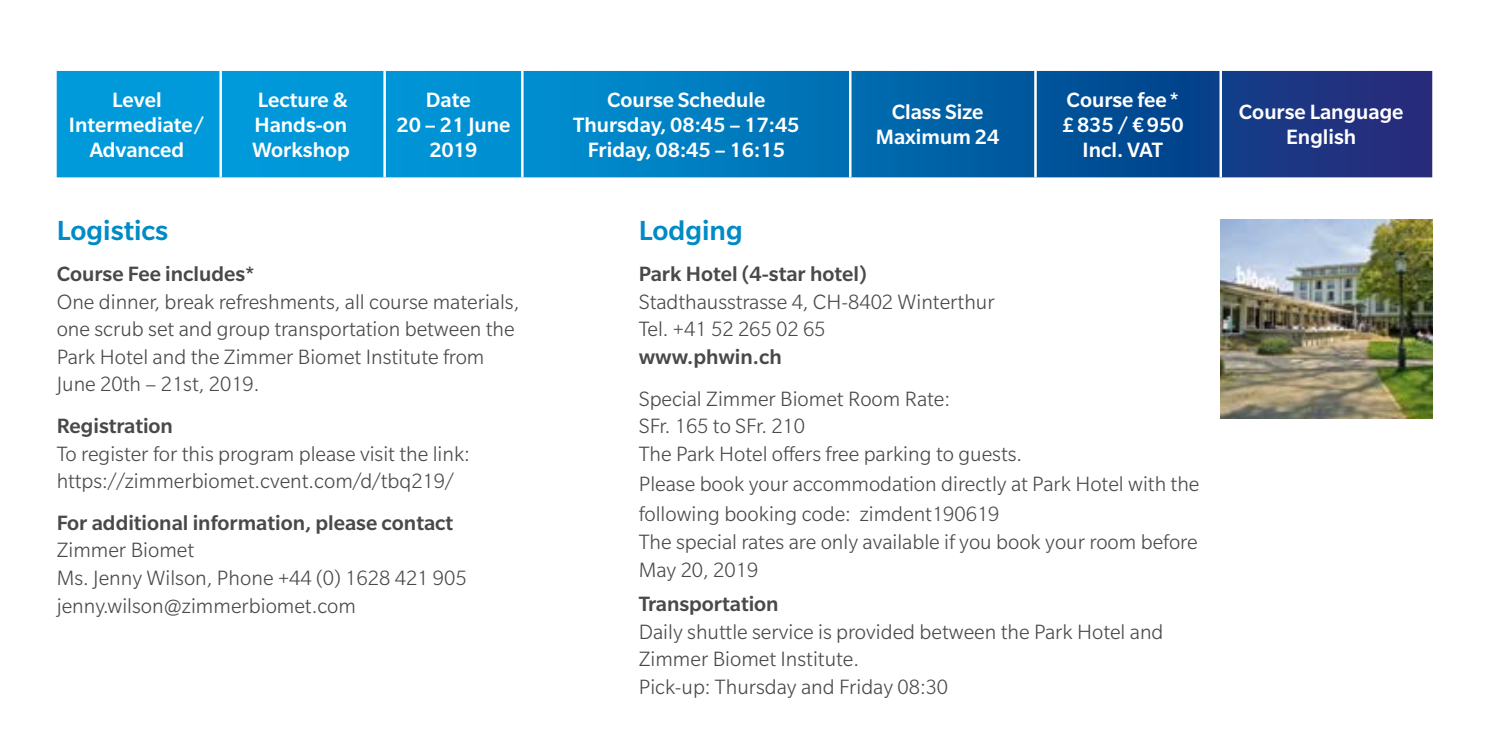
<style>
.page{position:relative;width:1489px;height:745px;background:#fff}
.page>*{position:absolute;margin:0;border:0;box-sizing:border-box;transform-origin:0 0}
.t1{font:500 30px "Slate Pro";color:#008ac6}
.t2{font:300 22.5px/27.5px "Slate Pro";color:#494948}
.t3{font:500 22.5px/25px "Slate Pro";color:#fff;text-align:center}
.t4{font:500 22.5px "Slate Pro";color:#494948}
</style>
<div class="page">
<img style="left:1220px;top:220px;width:211px;height:198px">
<svg style="left:57px;top:71px;width:1374px;height:106px;background:#0570b5"></svg>
<hr style="left:219px;top:71px;width:3px;height:106px;background:#fff">
<hr style="left:383px;top:71px;width:3px;height:106px;background:#fff">
<hr style="left:521px;top:71px;width:2px;height:106px;background:#fff">
<hr style="left:849px;top:71px;width:2px;height:106px;background:#fff">
<hr style="left:1034px;top:71px;width:2px;height:106px;background:#fff">
<hr style="left:1219px;top:71px;width:2px;height:106px;background:#fff">
<p class="t3" style="left:69px;top:86px;width:138px">Level<br>Intermediate/<br>Advanced</p>
<p class="t3" style="left:252px;top:86px;width:99px;text-align:justify">Lecture &amp; Hands-on Workshop</p>
<p class="t3" style="left:396px;top:86px;width:115px">Date<br>20 – 21 June<br>2019</p>
<p class="t3" style="left:573px;top:86px;width:228px">Course Schedule<br>Thursday, 08:45 – 17:45<br>Friday, 08:45 – 16:15</p>
<p class="t3" style="left:875px;top:99px;width:125px">Class Size<br>Maximum 24</p>
<p class="t3" style="left:1061px;top:86px;width:123px">Course fee * £835/€950<br>Incl. VAT</p>
<h1 class="t1" style="left:57px;top:214px;width:113px">Logistics</h1>
<p class="t4" style="left:57px;top:262px;width:199px">Course Fee includes*</p>
<p class="t2" style="left:57px;top:288px;width:464px">One dinner, break refreshments, all course materials, one scrub set and group transportation between the Park Hotel and the Zimmer Biomet Institute from June 20th – 21st, 2019.</p>
<p class="t4" style="left:57px;top:413px;width:118px">Registration</p>
<p class="t2" style="left:57px;top:439px;width:414px">To register for this program please visit the link: https://zimmerbiomet.cvent.com/d/tbq219/</p>
<p class="t4" style="left:57px;top:510px;width:398px">For additional information, please contact</p>
<p class="t2" style="left:57px;top:536px;width:411px">Zimmer Biomet<br>Ms. Jenny Wilson, Phone +44 (0) 1628 421 905 jenny.wilson@zimmerbiomet.com</p>
<h1 class="t1" style="left:638px;top:214px;width:106px">Lodging</h1>
<p class="t4" style="left:638px;top:262px;width:229px">Park Hotel (4-star hotel)</p>
<p class="t2" style="left:638px;top:288px;width:357px">Stadthausstrasse 4, CH-8402 Winterthur<br>Tel. +41 52 265 02 65</p>
<p class="t4" style="left:638px;top:344px;width:144px">www.phwin.ch</p>
<p class="t2" style="left:638px;top:383px;width:562px;line-height:29px">Special Zimmer Biomet Room Rate:<br>SFr. 165 to SFr. 210<br>The Park Hotel offers free parking to guests.<br>Please book your accommodation directly at Park Hotel with the following booking code: zimdent190619</p>
<p class="t2" style="left:638px;top:527px;width:560px">The special rates are only available if you book your room before<br>May 20, 2019</p>
<p class="t4" style="left:638px;top:591px;width:141px">Transportation</p>
<p class="t2" style="left:638px;top:617px;width:526px">Daily shuttle service is provided between the Park Hotel and<br>Zimmer Biomet Institute.<br>Pick-up: Thursday and Friday 08:30</p>
<p class="t3" style="left:1238px;top:99px;width:166px">Course Language<br>English</p>
</div>
